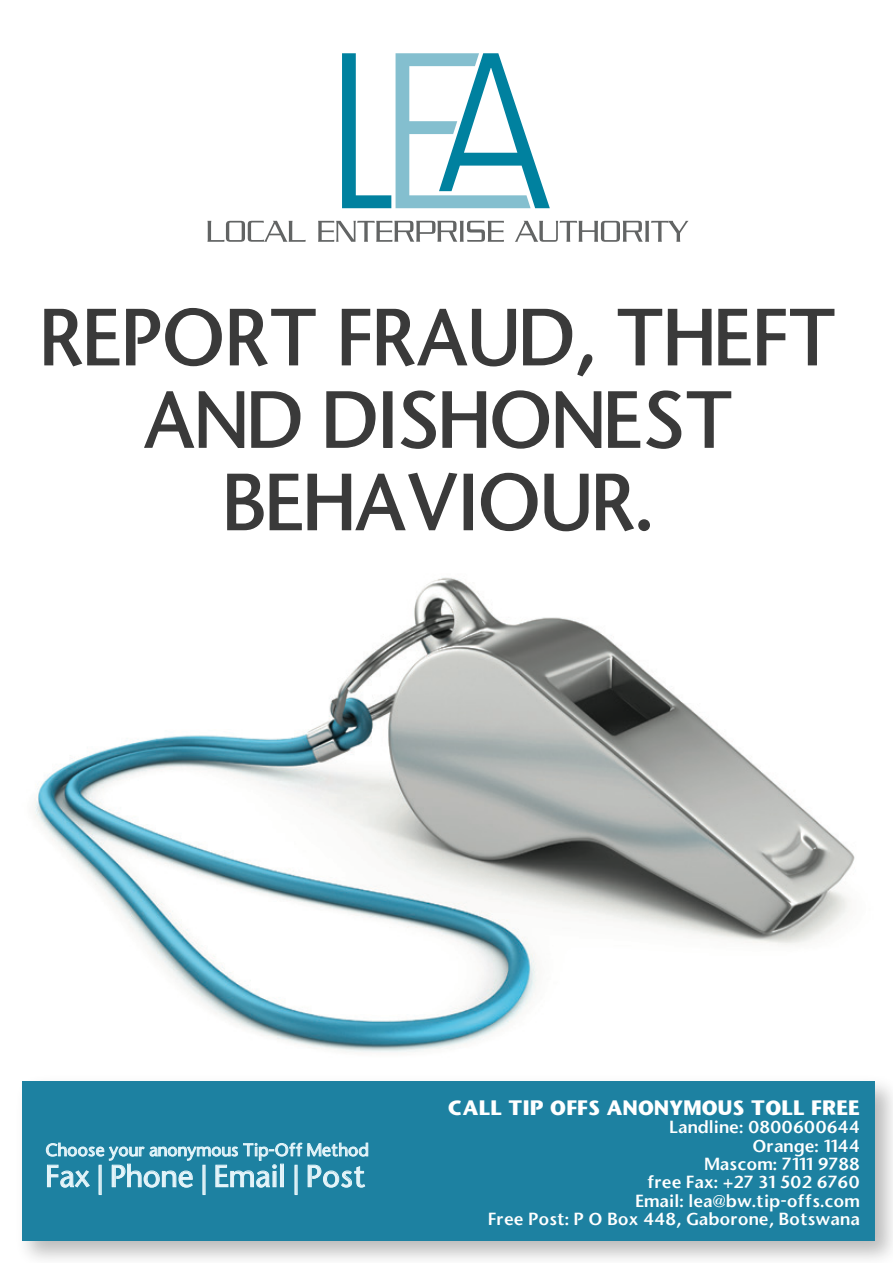
<style>
.page{position:relative;width:893px;height:1263px;background:#fff}
.page>*{position:absolute;margin:0;border:0;box-sizing:border-box;transform-origin:0 0}
.t1{font:500 75px/82.3px "Stone Sans";color:#1a1a1a;text-align:center}
.t2{font:500 29.4px "Stone Sans";color:#e5f5fa}
.t3{font:700 19.5px "Stone Sans";color:#fff}
.t4{font:16.65px/18.5px "Stone Sans Semi Boold";color:#fff;text-align:right}
.t5{font:500 16.65px "Stone Sans";color:#e5f5fa}
</style>
<div class="page">
<img style="left:34px;top:513px;width:821px;height:539px">
<svg style="left:44px;top:307px;width:178px;height:60px"></svg>
<svg style="left:229px;top:308px;width:87px;height:59px"></svg>
<svg style="left:341px;top:308px;width:252px;height:69px"></svg>
<svg style="left:617px;top:308px;width:95px;height:58px"></svg>
<svg style="left:718px;top:308px;width:117px;height:58px"></svg>
<svg style="left:144px;top:391px;width:157px;height:57px"></svg>
<svg style="left:326px;top:391px;width:50px;height:57px"></svg>
<div style="left:383px;top:391px;width:10px;height:57px;border:2px solid #1a1a1a"></div>
<svg style="left:400px;top:390px;width:332px;height:59px"></svg>
<svg style="left:226px;top:472px;width:232px;height:59px"></svg>
<div style="left:464px;top:474px;width:9px;height:56px;border:2px solid #1a1a1a"></div>
<svg style="left:480px;top:472px;width:58px;height:60px"></svg>
<svg style="left:544px;top:473px;width:45px;height:59px"></svg>
<svg style="left:595px;top:473px;width:56px;height:59px"></svg>
<svg style="left:342px;top:53px;width:208px;height:155px"></svg>
<svg style="left:207px;top:221px;width:99px;height:21px"></svg>
<svg style="left:318px;top:221px;width:186px;height:21px"></svg>
<svg style="left:515px;top:221px;width:174px;height:21px"></svg>
<img style="left:22px;top:1081px;width:871px;height:178px">
<div style="left:22px;top:1081px;width:852px;height:159px;background:#1d81a1"></div>
<div style="left:99px;top:1165px;width:3px;height:30px;border:1px solid #e5f5fa"></div>
<svg style="left:46px;top:1142px;width:322px;height:46px"></svg>
<h1 class="t1" style="left:40px;top:297px;width:799px">REPORT FRAUD, THEFT<br>AND DISHONEST<br>BEHAVIOUR.</h1>
<p class="t5" style="left:45px;top:1139px;width:325px">Choose your anonymous Tip-Off Method</p>
<h2 class="t2" style="left:46px;top:1157px;width:322px">Fax | Phone | Email | Post</h2>
<p class="t3" style="left:448px;top:1094px;width:413px">CALL TIP OFFS ANONYMOUS TOLL FREE</p>
<p class="t4" style="left:488px;top:1118px;width:373px">Landline: 0800600644<br>Orange: 1144<br>Mascom: 7111 9788<br>free Fax: +27 31 502 6760<br>Email: lea@bw.tip-offs.com<br>Free Post: P O Box 448, Gaborone, Botswana</p>
</div>
